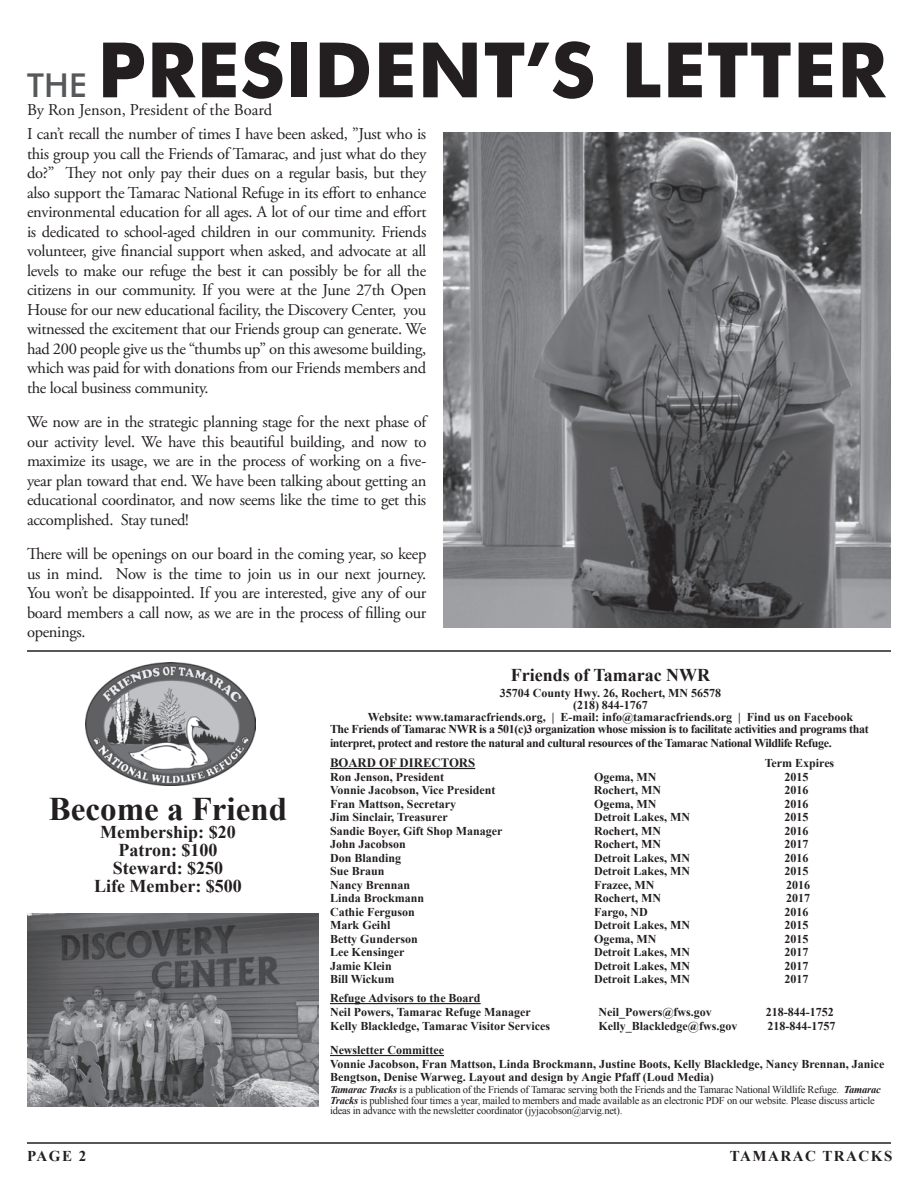
<style>
.page{position:relative;width:918px;height:1188px;background:#fff}
.page>*{position:absolute;margin:0;border:0;box-sizing:border-box;transform-origin:0 0}
.t1{font:700 76.5px "Futura BT";letter-spacing:.01em;color:#231f20}
.t2{font:700 33px "Times New Roman";color:#231f20}
.t3{font:500 33px "Futura BT";color:#57585a}
.t4{font:700 18px/18px "Times New Roman";color:#231f20;text-align:center}
.t5{font:16.5px/19.5px "Adobe Garamond Pro";letter-spacing:-.02em;color:#231f20;text-align:justify}
.t6{font:16.5px "Adobe Garamond Pro";color:#231f20}
.t7{font:700 15px "Times New Roman";letter-spacing:.1em;color:#231f20}
.t8{font:700 12.75px "Times New Roman";color:#231f20}
.t9{font:700 12px/13.5px "Times New Roman";color:#231f20}
.t10{font:700 12px/13.5px "Times New Roman";letter-spacing:-.03em;color:#231f20}
.t11{font:10.5px/10.5px "Times New Roman";letter-spacing:-.02em;color:#231f20}
.s1{font-weight:700;font-style:italic}
</style>
<div class="page">
<hr style="left:27px;top:1142px;width:864px;height:2px;background:#231f20">
<hr style="left:27px;top:650px;width:864px;height:2px;background:#231f20">
<hr style="left:330px;top:768px;width:145px;height:1px;background:#231f20">
<hr style="left:330px;top:1003px;width:151px;height:1px;background:#231f20">
<hr style="left:330px;top:1055px;width:114px;height:1px;background:#231f20">
<img style="left:86px;top:663px;width:169px;height:122px">
<img style="left:27px;top:913px;width:291px;height:194px">
<img style="left:443px;top:132px;width:448px;height:495px">
<h1 class="t1" style="left:97px;top:23px;width:790px">PRESIDENT’S LETTER</h1>
<p class="t5" style="left:27px;top:125px;width:401px">I can’t recall the number of times I have been asked, ”Just who is this group you call the Friends of Tamarac, and just what do they do?” They not only pay their dues on a regular basis, but they also support the Tamarac National Refuge in its effort to enhance environmental education for all ages. A lot of our time and effort is dedicated to school-aged children in our community. Friends volunteer, give financial support when asked, and advocate at all levels to make our refuge the best it can possibly be for all the citizens in our community. If you were at the June 27th Open House for our new educational facility, the Discovery Center, you witnessed the excitement that our Friends group can generate. We had 200 people give us the “thumbs up” on this awesome building, which was paid for with donations from our Friends members and the local business community.</p>
<p class="t5" style="left:27px;top:413px;width:401px">We now are in the strategic planning stage for the next phase of our activity level. We have this beautiful building, and now to maximize its usage, we are in the process of working on a five&shy;year plan toward that end. We have been talking about getting an educational coordinator, and now seems like the time to get this accomplished. Stay tuned!</p>
<p class="t5" style="left:27px;top:545px;width:401px">There will be openings on our board in the coming year, so keep us in mind. Now is the time to join us in our next journey.<br>You won’t be disappointed. If you are interested, give any of our board members a call now, as we are in the process of filling our openings.</p>
<h2 class="t3" style="left:27px;top:66px;width:61px">THE</h2>
<p class="t6" style="left:27px;top:100px;width:247px">By Ron Jenson, President of the Board</p>
<h2 class="t2" style="left:49px;top:790px;width:240px">Become a Friend</h2>
<p class="t4" style="left:94px;top:823px;width:149px">Membership: $20<br>Patron: $100<br>Steward: $250<br>Life Member: $500</p>
<p class="t4" style="left:511px;top:666px;width:201px">Friends of Tamarac NWR</p>
<p class="t9" style="left:368px;top:687px;width:487px;line-height:12px;text-align:center">35704 County Hwy. 26, Rochert, MN 56578<br>(218) 844-1767<br>Website: www.tamaracfriends.org, | E-mail: info@tamaracfriends.org | Find us on Facebook</p>
<p class="t10" style="left:330px;top:722px;width:540px">The Friends of Tamarac NWR is a 501(c)3 organization whose mission is to facilitate activities and programs that interpret, protect and restore the natural and cultural resources of the Tamarac National Wildlife Refuge.</p>
<p class="t8" style="left:330px;top:756px;width:147px">BOARD OF DIRECTORS</p>
<p class="t9" style="left:765px;top:756px;width:71px">Term Expires</p>
<p class="t9" style="left:330px;top:770px;width:116px">Ron Jenson, President</p>
<p class="t9" style="left:594px;top:770px;width:64px">Ogema, MN</p>
<p class="t9" style="left:785px;top:770px;width:25px">2015</p>
<p class="t9" style="left:330px;top:783px;width:167px">Vonnie Jacobson, Vice President</p>
<p class="t9" style="left:594px;top:783px;width:69px">Rochert, MN</p>
<p class="t9" style="left:785px;top:783px;width:25px">2016</p>
<p class="t9" style="left:330px;top:797px;width:128px">Fran Mattson, Secretary</p>
<p class="t9" style="left:594px;top:797px;width:64px">Ogema, MN</p>
<p class="t9" style="left:785px;top:797px;width:25px">2016</p>
<p class="t9" style="left:330px;top:810px;width:119px">Jim Sinclair, Treasurer</p>
<p class="t9" style="left:594px;top:810px;width:98px">Detroit Lakes, MN</p>
<p class="t9" style="left:785px;top:810px;width:25px">2015</p>
<p class="t9" style="left:330px;top:824px;width:174px">Sandie Boyer, Gift Shop Manager</p>
<p class="t9" style="left:594px;top:824px;width:69px">Rochert, MN</p>
<p class="t9" style="left:785px;top:824px;width:25px">2016</p>
<p class="t9" style="left:330px;top:837px;width:77px">John Jacobson</p>
<p class="t9" style="left:594px;top:837px;width:69px">Rochert, MN</p>
<p class="t9" style="left:785px;top:837px;width:25px">2017</p>
<p class="t9" style="left:330px;top:851px;width:73px">Don Blanding</p>
<p class="t9" style="left:594px;top:851px;width:98px">Detroit Lakes, MN</p>
<p class="t9" style="left:785px;top:851px;width:25px">2016</p>
<p class="t9" style="left:330px;top:864px;width:56px">Sue Braun</p>
<p class="t9" style="left:594px;top:864px;width:98px">Detroit Lakes, MN</p>
<p class="t9" style="left:785px;top:864px;width:25px">2015</p>
<p class="t9" style="left:330px;top:878px;width:82px">Nancy Brennan</p>
<p class="t9" style="left:594px;top:878px;width:62px">Frazee, MN</p>
<p class="t9" style="left:786px;top:878px;width:25px">2016</p>
<p class="t9" style="left:330px;top:891px;width:96px">Linda Brockmann</p>
<p class="t9" style="left:594px;top:891px;width:69px">Rochert, MN</p>
<p class="t9" style="left:786px;top:891px;width:25px">2017</p>
<p class="t9" style="left:330px;top:905px;width:86px">Cathie Ferguson</p>
<p class="t9" style="left:594px;top:905px;width:55px">Fargo, ND</p>
<p class="t9" style="left:785px;top:905px;width:25px">2016</p>
<p class="t9" style="left:330px;top:918px;width:62px">Mark Geihl</p>
<p class="t9" style="left:594px;top:918px;width:98px">Detroit Lakes, MN</p>
<p class="t9" style="left:785px;top:918px;width:25px">2015</p>
<p class="t9" style="left:330px;top:932px;width:89px">Betty Gunderson</p>
<p class="t9" style="left:594px;top:932px;width:64px">Ogema, MN</p>
<p class="t9" style="left:785px;top:932px;width:25px">2015</p>
<p class="t9" style="left:330px;top:945px;width:76px">Lee Kensinger</p>
<p class="t9" style="left:594px;top:945px;width:98px">Detroit Lakes, MN</p>
<p class="t9" style="left:785px;top:945px;width:25px">2017</p>
<p class="t9" style="left:330px;top:959px;width:63px">Jamie Klein</p>
<p class="t9" style="left:594px;top:959px;width:98px">Detroit Lakes, MN</p>
<p class="t9" style="left:785px;top:959px;width:25px">2017</p>
<p class="t9" style="left:330px;top:972px;width:66px">Bill Wickum</p>
<p class="t9" style="left:594px;top:972px;width:98px">Detroit Lakes, MN</p>
<p class="t9" style="left:785px;top:972px;width:25px">2017</p>
<p class="t9" style="left:330px;top:992px;width:202px">Refuge Advisors to the Board<br>Neil Powers, Tamarac Refuge Manager</p>
<p class="t9" style="left:599px;top:1005px;width:115px">Neil_Powers@fws.gov</p>
<p class="t9" style="left:766px;top:1005px;width:69px">218-844-1752</p>
<p class="t9" style="left:330px;top:1019px;width:222px">Kelly Blackledge, Tamarac Visitor Services</p>
<p class="t9" style="left:599px;top:1019px;width:140px">Kelly_Blackledge@fws.gov</p>
<p class="t9" style="left:767px;top:1019px;width:69px">218-844-1757</p>
<p class="t9" style="left:330px;top:1043px;width:556px">Newsletter Committee<br>Vonnie Jacobson, Fran Mattson, Linda Brockmann, Justine Boots, Kelly Blackledge, Nancy Brennan, Janice<br>Bengtson, Denise Warweg. Layout and design by Angie Pfaff (Loud Media)</p>
<p class="t11" style="left:330px;top:1084px;width:552px"><span class="s1">Tamarac Tracks</span> is a publication of the Friends of Tamarac serving both the Friends and the Tamarac National Wildlife Refuge. <span class="s1">Tamarac<br>Tracks</span> is published four times a year, mailed to members and made available as an electronic PDF on our website. Please discuss article ideas in advance with the newsletter coordinator (jyjacobson@arvig.net).</p>
<p class="t7" style="left:27px;top:1147px;width:61px">PAGE 2</p>
<p class="t7" style="left:730px;top:1147px;width:164px">TAMARAC TRACKS</p>
</div>
